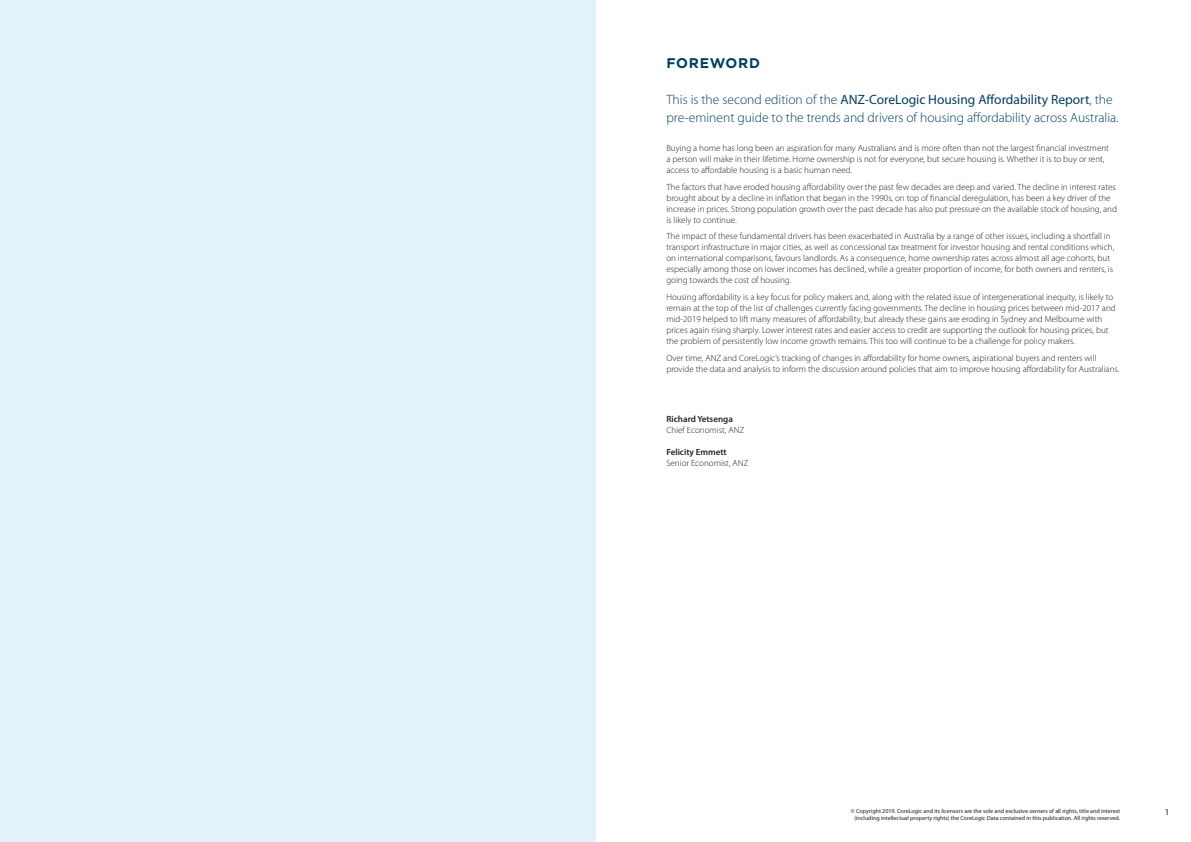
<style>
.page{position:relative;width:1191px;height:842px;background:#fff}
.page>*{position:absolute;margin:0;border:0;box-sizing:border-box;transform-origin:0 0}
.t1{font:700 14px "Gotham";letter-spacing:.05em;color:#003f61}
.t2{font:300 13.5px/17.5px "Myriad Pro";color:#003f61}
.t3{font:300 9px/11px "Myriad Pro";color:#231f20}
.t4{font:600 9px "Myriad Pro";color:#231f20}
.t5{font:9px "Myriad Pro";color:#231f20}
.t6{font:6px "Myriad Pro";color:#231f20}
.s1{font-weight:400}
</style>
<div class="page">
<div style="left:0;top:0;width:595px;height:842px;background:#e1f2fa"></div>
<h1 class="t1" style="left:666px;top:54px;width:95px">FOREWORD</h1>
<h2 class="t2" style="left:666px;top:91px;width:454px">This is the second edition of the <span class="s1">ANZ-CoreLogic Housing Affordability Report</span>, the pre-eminent guide to the trends and drivers of housing affordability across Australia.</h2>
<p class="t3" style="left:666px;top:143px;width:444px">Buying a home has long been an aspiration for many Australians and is more often than not the largest financial investment a person will make in their lifetime. Home ownership is not for everyone, but secure housing is. Whether it is to buy or rent, access to affordable housing is a basic human need.</p>
<p class="t3" style="left:666px;top:181px;width:452px">The factors that have eroded housing affordability over the past few decades are deep and varied. The decline in interest rates brought about by a decline in inflation that began in the 1990s, on top of financial deregulation, has been a key driver of the increase in prices. Strong population growth over the past decade has also put pressure on the available stock of housing, and is likely to continue.</p>
<p class="t3" style="left:666px;top:231px;width:449px">The impact of these fundamental drivers has been exacerbated in Australia by a range of other issues, including a shortfall in transport infrastructure in major cities, as well as concessional tax treatment for investor housing and rental conditions which, on international comparisons, favours landlords. As a consequence, home ownership rates across almost all age cohorts, but especially among those on lower incomes has declined, while a greater proportion of income, for both owners and renters, is going towards the cost of housing.</p>
<p class="t3" style="left:666px;top:292px;width:451px">Housing affordability is a key focus for policy makers and, along with the related issue of intergenerational inequity, is likely to remain at the top of the list of challenges currently facing governments. The decline in housing prices between mid-2017 and mid-2019 helped to lift many measures of affordability, but already these gains are eroding in Sydney and Melbourne with prices again rising sharply. Lower interest rates and easier access to credit are supporting the outlook for housing prices, but the problem of persistently low income growth remains. This too will continue to be a challenge for policy makers.</p>
<p class="t3" style="left:666px;top:352px;width:454px">Over time, ANZ and CoreLogic’s tracking of changes in affordability for home owners, aspirational buyers and renters will provide the data and analysis to inform the discussion around policies that aim to improve housing affordability for Australians.</p>
<p class="t4" style="left:666px;top:414px;width:68px">Richard Yetsenga</p>
<p class="t3" style="left:666px;top:425px;width:79px">Chief Economist, ANZ</p>
<p class="t4" style="left:666px;top:447px;width:62px">Felicity Emmett</p>
<p class="t3" style="left:666px;top:458px;width:84px">Senior Economist, ANZ</p>
<p class="t6" style="left:850px;top:807px;width:271px">© Copyright 2019. CoreLogic and its licensors are the sole and exclusive owners of all rights, title and interest</p>
<p class="t5" style="left:1165px;top:807px;width:6px">1</p>
<p class="t6" style="left:854px;top:815px;width:267px">(including intellectual property rights) the CoreLogic Data contained in this publication. All rights reserved.</p>
</div>
